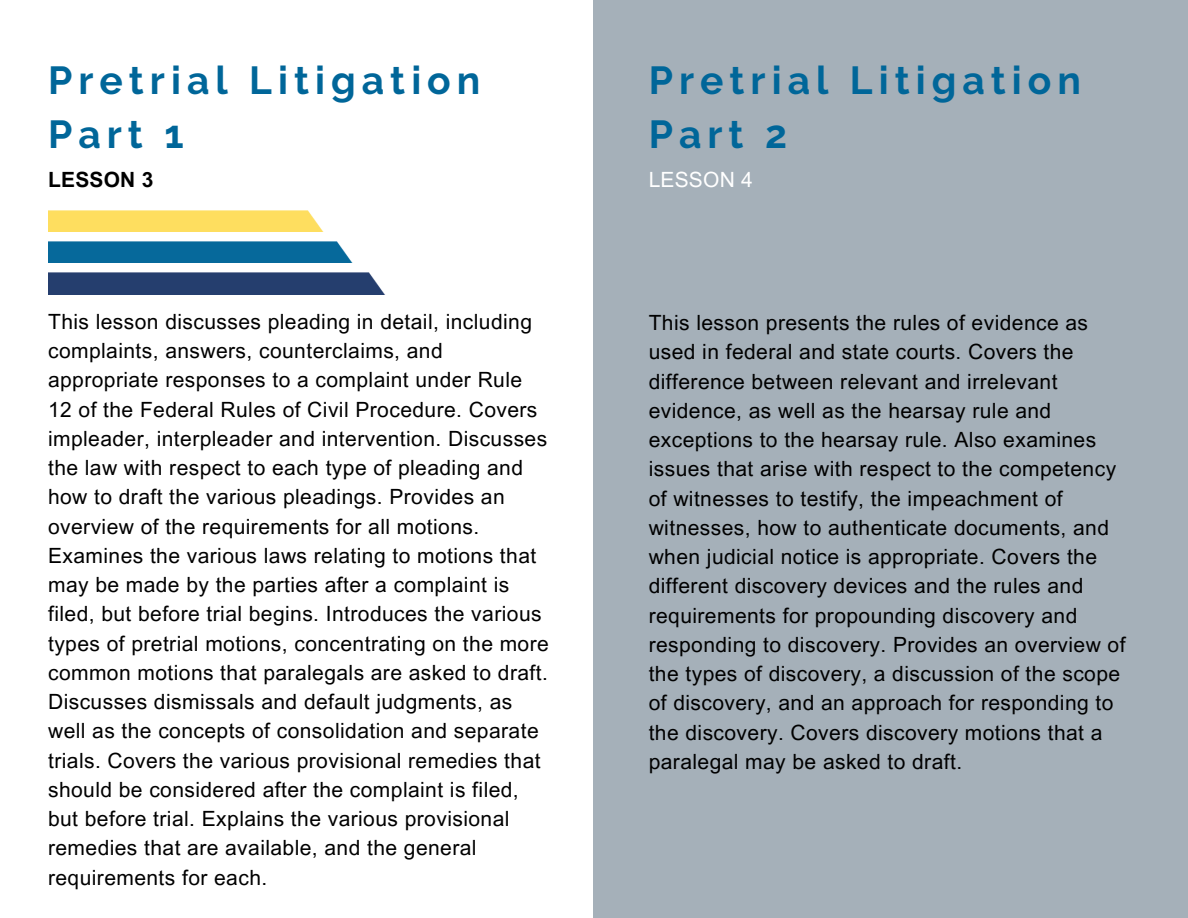
<style>
.page{position:relative;width:1188px;height:918px;background:#fff}
.page>*{position:absolute;margin:0;border:0;box-sizing:border-box;transform-origin:0 0}
.t1{font:700 39px/54px "Raleway";letter-spacing:.155em;color:#069}
.t2{font:21px/29.2px "Arial MT Pro";letter-spacing:.02em;color:#000}
.t3{font:700 21px "Arial MT Pro";letter-spacing:.01em;color:#000}
.t4{font:21px "Arial MT Pro";letter-spacing:.01em;color:#fff}
</style>
<div class="page">
<div style="left:593px;top:0;width:595px;height:918px;background:#a5b0b9"></div>
<img style="left:48px;top:210px;width:275px;height:21px">
<img style="left:48px;top:241px;width:304px;height:21px">
<div style="left:48px;top:272px;width:337px;height:23px;background:#253e6e"></div>
<p class="t1" style="left:48px;top:54px;width:434px">Pretrial Litigation<br>Part 1</p>
<p class="t3" style="left:48px;top:172px;width:107px">LESSON 3</p>
<p class="t1" style="left:649px;top:54px;width:434px">Pretrial Litigation<br>Part 2</p>
<p class="t4" style="left:649px;top:172px;width:106px">LESSON 4</p>
<p class="t2" style="left:48px;top:309px;width:502px">This lesson discusses pleading in detail, including complaints, answers, counterclaims, and appropriate responses to a complaint under Rule 12 of the Federal Rules of Civil Procedure. Covers impleader, interpleader and intervention. Discusses the law with respect to each type of pleading and how to draft the various pleadings. Provides an overview of the requirements for all motions.<br>Examines the various laws relating to motions that may be made by the parties after a complaint is filed, but before trial begins. Introduces the various types of pretrial motions, concentrating on the more common motions that paralegals are asked to draft.<br>Discusses dismissals and default judgments, as well as the concepts of consolidation and separate trials. Covers the various provisional remedies that should be considered after the complaint is filed, but before trial. Explains the various provisional remedies that are available, and the general requirements for each.</p>
<p class="t2" style="left:649px;top:311px;width:478px">This lesson presents the rules of evidence as used in federal and state courts. Covers the difference between relevant and irrelevant evidence, as well as the hearsay rule and exceptions to the hearsay rule. Also examines issues that arise with respect to the competency of witnesses to testify, the impeachment of witnesses, how to authenticate documents, and when judicial notice is appropriate. Covers the different discovery devices and the rules and requirements for propounding discovery and responding to discovery. Provides an overview of the types of discovery, a discussion of the scope of discovery, and an approach for responding to the discovery. Covers discovery motions that a paralegal may be asked to draft.</p>
</div>
